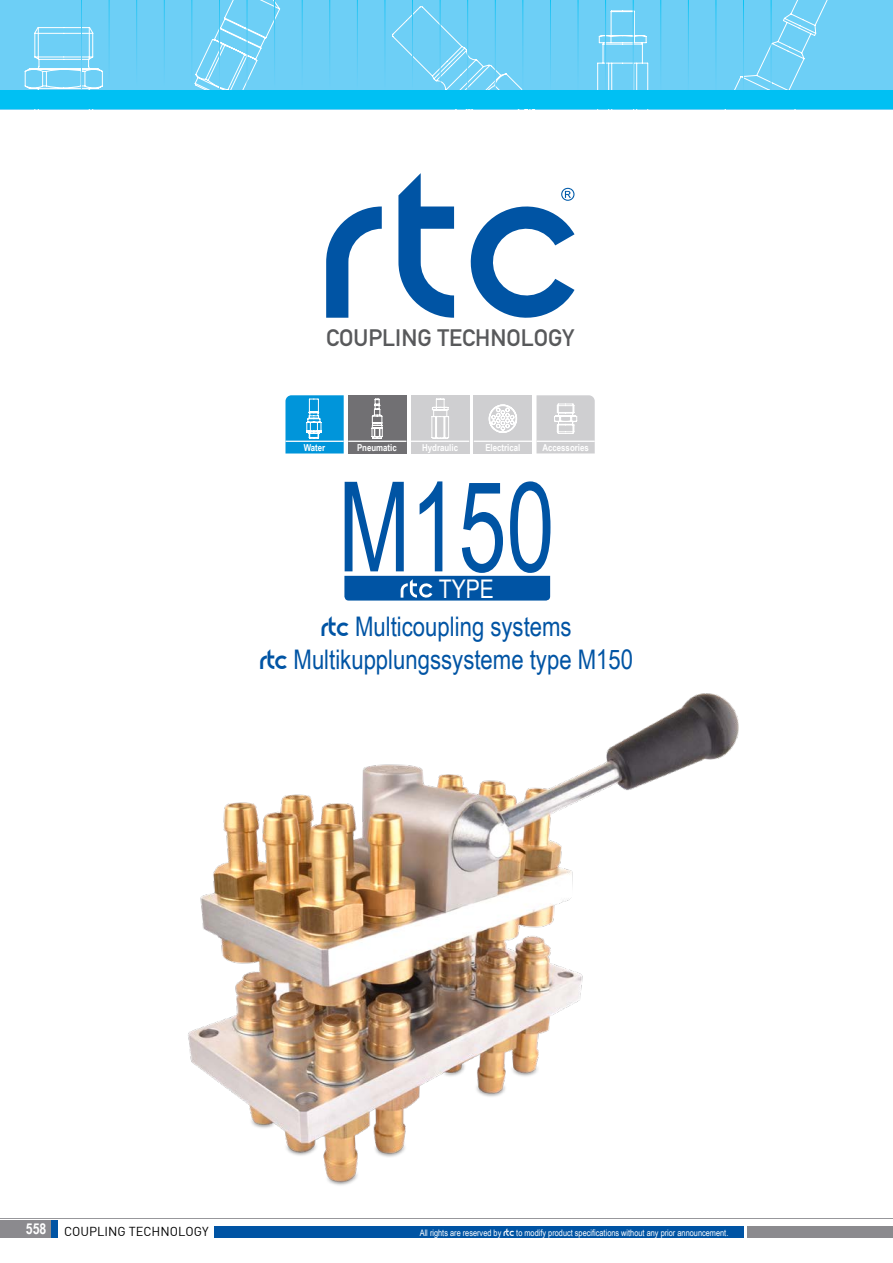
<style>
.page{position:relative;width:893px;height:1263px;background:#fff}
.page>*{position:absolute;margin:0;border:0;box-sizing:border-box;transform-origin:0 0}
.t1{font:125.1px "Arial Narrow Turk";color:#0054a4;scale:.84 1}
.t2{font:27px/32.4px "Arial Narrow Turk";color:#0054a4;text-align:center}
.t3{font:25.65px "Arial Narrow Turk";color:#fff}
.t4{font:700 23.4px "DIN Alternate";color:#58595b}
.t5{font:700 15px "Arial Narrow Turk";color:#fff}
.t6{font:12.75px "DI Nbek";color:#000}
.t7{font:700 9.6px "Arial Narrow Turk";color:#fff}
.t8{font:9px "Arial Narrow Turk";color:#fff}
.s1{font-family:"Abode"}
.s2{font-family:"Abode";font-size:10.5px}
</style>
<div class="page">
<div style="left:747px;top:1226px;width:146px;height:11px;background:#8b8a8e"></div>
<div style="left:214px;top:1226px;width:530px;height:11px;background:#0054a4"></div>
<hr style="left:0;top:1218px;width:893px;height:1px;background:#97979b">
<svg style="left:398px;top:173px;width:56px;height:145px"></svg>
<svg style="left:326px;top:206px;width:56px;height:112px"></svg>
<svg style="left:470px;top:188px;width:104px;height:130px"></svg>
<div style="left:0;top:1220px;width:50px;height:17px;background:#8b8a8e"></div>
<div style="left:51px;top:1220px;width:7px;height:17px;background:#0054a4"></div>
<div style="left:0;top:0;width:893px;height:109px;background:#6dcff6"></div>
<svg style="left:771px;top:0;width:57px;height:91px"></svg>
<svg style="left:25px;top:27px;width:56px;height:64px"></svg>
<svg style="left:81px;top:0;width:690px;height:91px"></svg>
<div style="left:0;top:91px;width:893px;height:18px;background:#00c0f3"></div>
<div style="left:344px;top:576px;width:206px;height:24px;background:#0054a4"></div>
<img style="left:188px;top:693px;width:551px;height:493px">
<div style="left:411px;top:395px;width:58px;height:58px;background:#cfcfd1"></div>
<div style="left:474px;top:395px;width:58px;height:58px;background:#cfcfd1"></div>
<svg style="left:285px;top:395px;width:59px;height:58px;background:#199fdd"></svg>
<svg style="left:431px;top:399px;width:18px;height:40px"></svg>
<svg style="left:489px;top:405px;width:28px;height:28px"></svg>
<svg style="left:536px;top:395px;width:59px;height:58px;background:#d4d4d6"></svg>
<hr style="left:285px;top:441px;width:59px;height:1px;background:#fff">
<hr style="left:411px;top:441px;width:58px;height:1px;background:#fff">
<hr style="left:474px;top:441px;width:58px;height:1px;background:#fff">
<hr style="left:536px;top:441px;width:59px;height:1px;background:#fff">
<div style="left:348px;top:395px;width:58px;height:58px;background:#717073"></div>
<svg style="left:372px;top:399px;width:11px;height:40px"></svg>
<hr style="left:348px;top:441px;width:58px;height:1px;background:#fff">
<h3 class="t4" style="left:326px;top:320px;width:250px">COUPLING TECHNOLOGY</h3>
<p class="t7" style="left:304px;top:442px;width:23px">Water</p>
<p class="t7" style="left:357px;top:442px;width:41px">Pneumatic</p>
<p class="t7" style="left:422px;top:442px;width:37px">Hydraulic</p>
<p class="t7" style="left:485px;top:442px;width:36px">Electrical</p>
<p class="t7" style="left:542px;top:442px;width:48px">Accessories</p>
<h1 class="t1" style="left:338px;top:456px;width:259px">M150</h1>
<h3 class="t3" style="left:439px;top:574px;width:57px">TYPE</h3>
<h2 class="t2" style="left:260px;top:611px;width:375px"><span class="s1">rtc</span> Multicoupling systems<br><span class="s1">rtc</span> Multikupplungssysteme type M150</h2>
<h3 class="t5" style="left:26px;top:1220px;width:22px">558</h3>
<h3 class="t6" style="left:64px;top:1223px;width:146px">COUPLING TECHNOLOGY</h3>
<p class="t8" style="left:420px;top:1227px;width:310px">All rights are reserved by <span class="s2">rtc</span> to modify product specifications without any prior announcement.</p>
</div>
